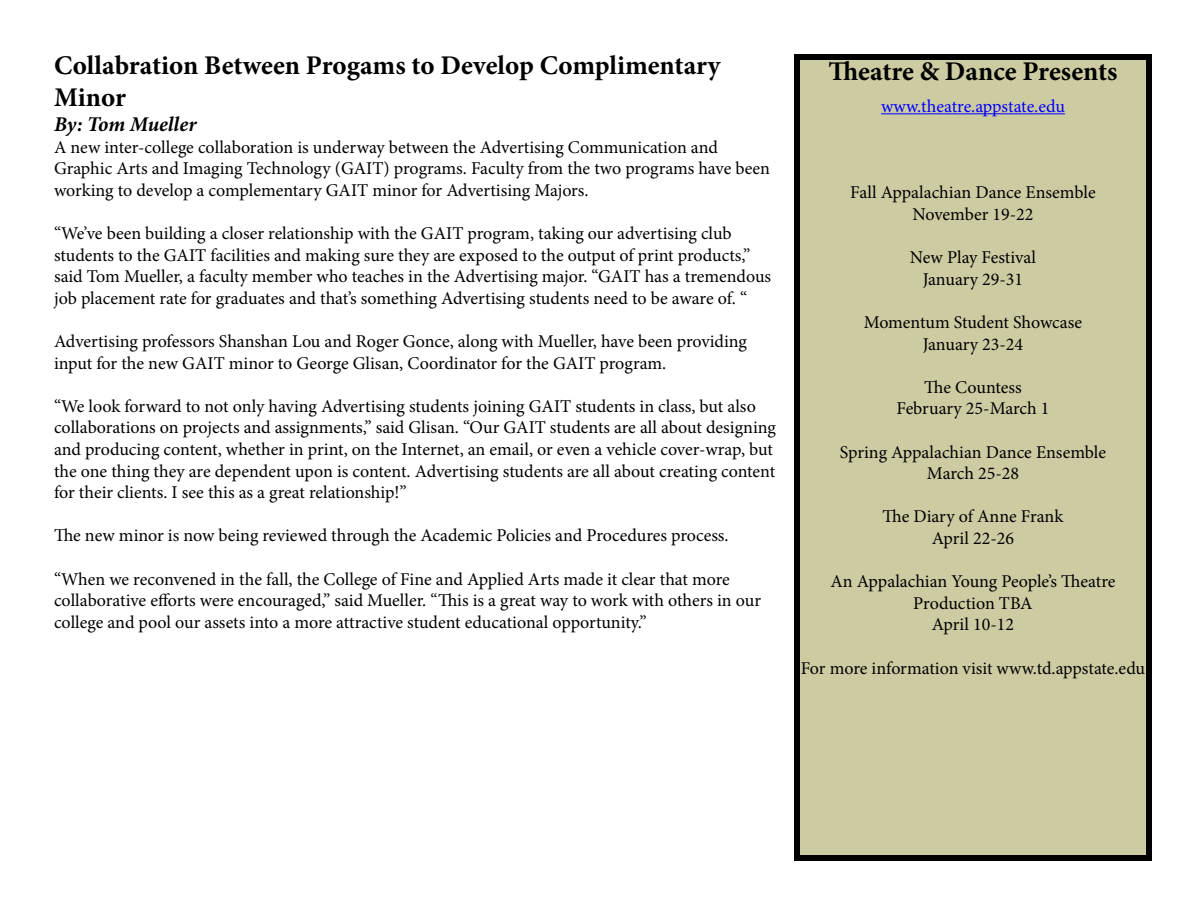
<style>
.page{position:relative;width:1200px;height:900px;background:#fff}
.page>*{position:absolute;margin:0;border:0;box-sizing:border-box;transform-origin:0 0}
.t1{font:700 27px/32.4px "Minion Pro";letter-spacing:-.005em;color:#000}
.t2{font:italic 700 21px "Minion Pro";letter-spacing:-.005em;color:#000}
.t3{font:18px/21.6px "Minion Pro";color:#000;text-align:center}
.t4{font:18px "Minion Pro";letter-spacing:-.005em;color:#00f}
</style>
<div class="page">
<div style="left:797px;top:57px;width:352px;height:801px;background:#cdcba2"></div>
<hr style="left:881px;top:113px;width:184px;height:1px;background:#00f">
<div style="left:794px;top:54px;width:358px;height:807px;border:6px solid #000"></div>
<h1 class="t1" style="left:54px;top:48px;width:668px">Collabration Between Progams to Develop Complimentary<br>Minor</h1>
<p class="t2" style="left:54px;top:110px;width:144px">By: Tom Mueller</p>
<p class="t3" style="left:54px;top:136px;width:718px;text-align:left">A new inter-college collaboration is underway between the Advertising Communication and<br>Graphic Arts and Imaging Technology (GAIT) programs. Faculty from the two programs have been working to develop a complementary GAIT minor for Advertising Majors.</p>
<p class="t3" style="left:54px;top:223px;width:719px;text-align:left">“We’ve been building a closer relationship with the GAIT program, taking our advertising club students to the GAIT facilities and making sure they are exposed to the output of print products,” said Tom Mueller, a faculty member who teaches in the Advertising major. “GAIT has a tremendous job placement rate for graduates and that’s something Advertising students need to be aware of. “</p>
<p class="t3" style="left:54px;top:331px;width:695px;text-align:left">Advertising professors Shanshan Lou and Roger Gonce, along with Mueller, have been providing input for the new GAIT minor to George Glisan, Coordinator for the GAIT program.</p>
<p class="t3" style="left:54px;top:395px;width:724px;text-align:left">“We look forward to not only having Advertising students joining GAIT students in class, but also collaborations on projects and assignments,” said Glisan. “Our GAIT students are all about designing and producing content, whether in print, on the Internet, an email, or even a vehicle cover-wrap, but the one thing they are dependent upon is content. Advertising students are all about creating content for their clients. I see this as a great relationship!”</p>
<p class="t3" style="left:54px;top:525px;width:676px">The new minor is now being reviewed through the Academic Policies and Procedures process.</p>
<p class="t3" style="left:54px;top:568px;width:709px;text-align:left">“When we reconvened in the fall, the College of Fine and Applied Arts made it clear that more collaborative efforts were encouraged,” said Mueller. “This is a great way to work with others in our college and pool our assets into a more attractive student educational opportunity.”</p>
<h1 class="t1" style="left:828px;top:54px;width:291px">Theatre &amp; Dance Presents</h1>
<p class="t4" style="left:881px;top:94px;width:185px">www.theatre.appstate.edu</p>
<p class="t3" style="left:850px;top:182px;width:247px">Fall Appalachian Dance Ensemble<br>November 19-22</p>
<p class="t3" style="left:910px;top:247px;width:128px">New Play Festival<br>January 29-31</p>
<p class="t3" style="left:864px;top:312px;width:220px">Momentum Student Showcase<br>January 23-24</p>
<p class="t3" style="left:897px;top:376px;width:154px">The Countess<br>February 25-March 1</p>
<p class="t3" style="left:840px;top:441px;width:268px">Spring Appalachian Dance Ensemble<br>March 25-28</p>
<p class="t3" style="left:883px;top:506px;width:182px">The Diary of Anne Frank<br>April 22-26</p>
<p class="t3" style="left:831px;top:571px;width:286px">An Appalachian Young People’s Theatre<br>Production TBA<br>April 10-12</p>
<p class="t3" style="left:801px;top:657px;width:346px">For more information visit www.td.appstate.edu</p>
</div>
